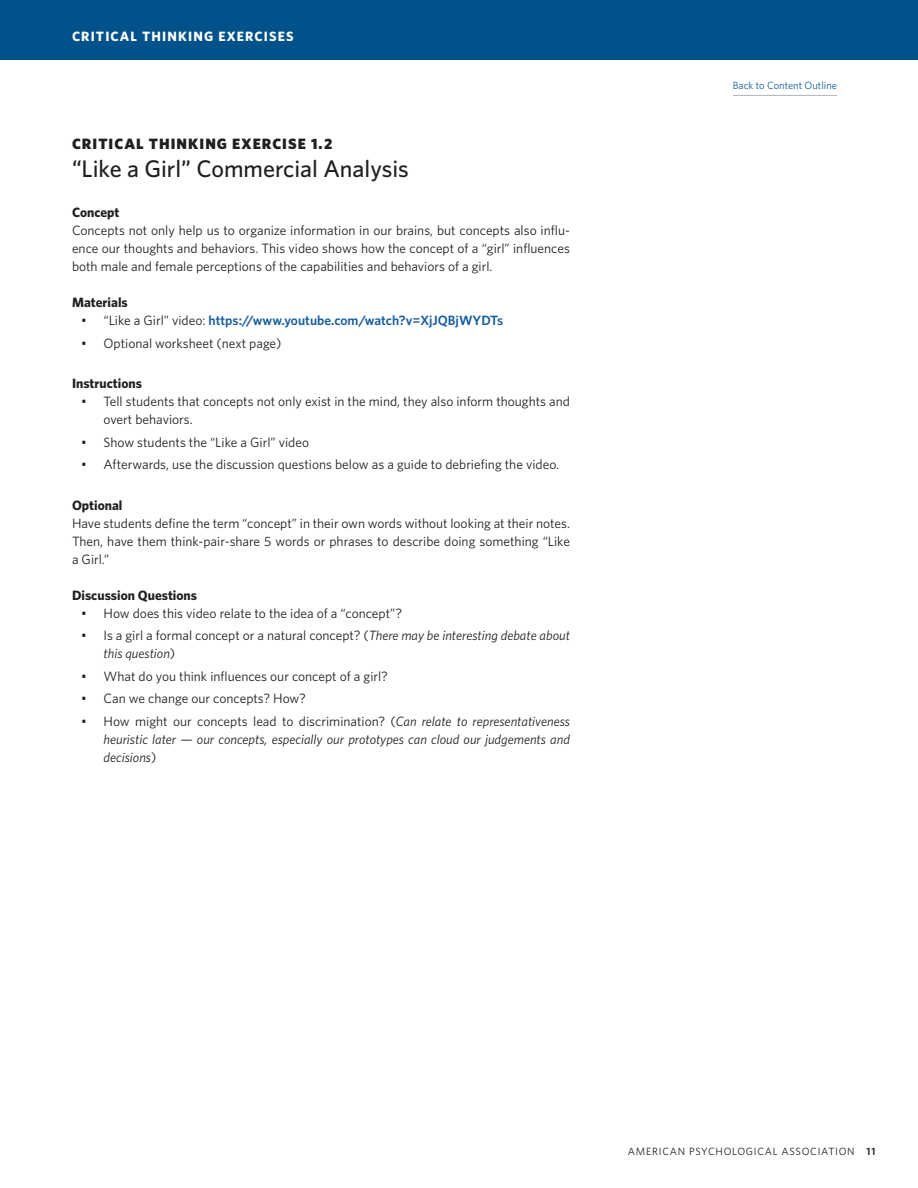
<style>
.page{position:relative;width:918px;height:1188px;background:#fff}
.page>*{position:absolute;margin:0;border:0;box-sizing:border-box;transform-origin:0 0}
.Lesson_Title{font:500 24px "Whitney";color:#231f20}
.Lesson_Number{font:900 15px "Whitney";letter-spacing:.07em;color:#231f20}
.Body{font:13.5px/18px "Whitney";color:#231f20;text-align:justify}
.t1{font:italic 13.5px/18px "Whitney";color:#231f20}
.t2{font:600 13.5px "Whitney";color:#175d9e}
.Body-2{font:700 13.5px "Whitney";color:#231f20}
.Section_title{font:700 13.5px "Whitney";letter-spacing:.085em;color:#fff}
.t3{font:10.5px "Whitney";letter-spacing:.07em;color:#231f20}
.Activity_-_Italic{font:10.5px "Whitney";color:#175d9e}
.s1{font-weight:400;color:#231f20}
.s2{font-style:normal}
.s3{font-weight:600}
</style>
<div class="page">
<hr style="left:733px;top:95px;width:104px;height:1px;background:#b2b3b7">
<div style="left:0;top:0;width:918px;height:59px;background:#01528a"></div>
<p class="Section_title" style="left:72px;top:28px;width:223px">CRITICAL THINKING EXERCISES</p>
<p class="Lesson_Number" style="left:72px;top:133px;width:262px">CRITICAL THINKING EXERCISE 1.2</p>
<p class="Lesson_Title" style="left:72px;top:152px;width:338px">“Like a Girl” Commercial Analysis</p>
<p class="Body-2" style="left:72px;top:203px;width:49px">Concept</p>
<p class="Body" style="left:72px;top:221px;width:500px">Concepts not only help us to organize information in our brains, but concepts also influ&shy;ence our thoughts and behaviors. This video shows how the concept of a “girl” influences both male and female perceptions of the capabilities and behaviors of a girl.</p>
<p class="Body-2" style="left:72px;top:293px;width:57px">Materials</p>
<p class="t2" style="left:81px;top:311px;width:424px"><span class="s1">• “Like a Girl” video:</span> https://www.youtube.com/watch?v=XjJQBjWYDTs</p>
<p class="Body" style="left:81px;top:334px;width:202px">• Optional worksheet (next page)</p>
<p class="Body-2" style="left:72px;top:374px;width:71px">Instructions</p>
<p class="Body" style="left:104px;top:392px;width:468px;text-indent:-22px">• Tell students that concepts not only exist in the mind, they also inform thoughts and overt behaviors.</p>
<p class="Body" style="left:81px;top:433px;width:230px">• Show students the “Like a Girl” video</p>
<p class="Body" style="left:81px;top:455px;width:480px">• Afterwards, use the discussion questions below as a guide to debriefing the video.</p>
<p class="Body-2" style="left:72px;top:496px;width:52px">Optional</p>
<p class="Body" style="left:72px;top:514px;width:500px">Have students define the term “concept” in their own words without looking at their notes.<br>Then, have them think-pair-share 5 words or phrases to describe doing something “Like a Girl.”</p>
<p class="Body-2" style="left:72px;top:586px;width:127px">Discussion Questions</p>
<p class="Body" style="left:81px;top:604px;width:323px">• How does this video relate to the idea of a “concept”?</p>
<p class="t1" style="left:104px;top:626px;width:468px;text-indent:-22px"><span class="s2">• Is a girl a formal concept or a natural concept? (</span>There may be interesting debate about this question<span class="s2">)</span></p>
<p class="Body" style="left:81px;top:667px;width:309px">• What do you think influences our concept of a girl?</p>
<p class="Body" style="left:81px;top:689px;width:226px">• Can we change our concepts? How?</p>
<p class="t1" style="left:104px;top:712px;width:468px;text-align:justify;text-indent:-22px"><span class="s2">• How might our concepts lead to discrimination? (</span>Can relate to representativeness heuristic later — our concepts, especially our prototypes can cloud our judgements and decisions<span class="s2">)</span></p>
<p class="Activity_-_Italic" style="left:733px;top:79px;width:106px">Back to Content Outline</p>
<p class="t3" style="left:628px;top:1145px;width:249px">AMERICAN PSYCHOLOGICAL ASSOCIATION <span class="s3">11</span></p>
</div>
